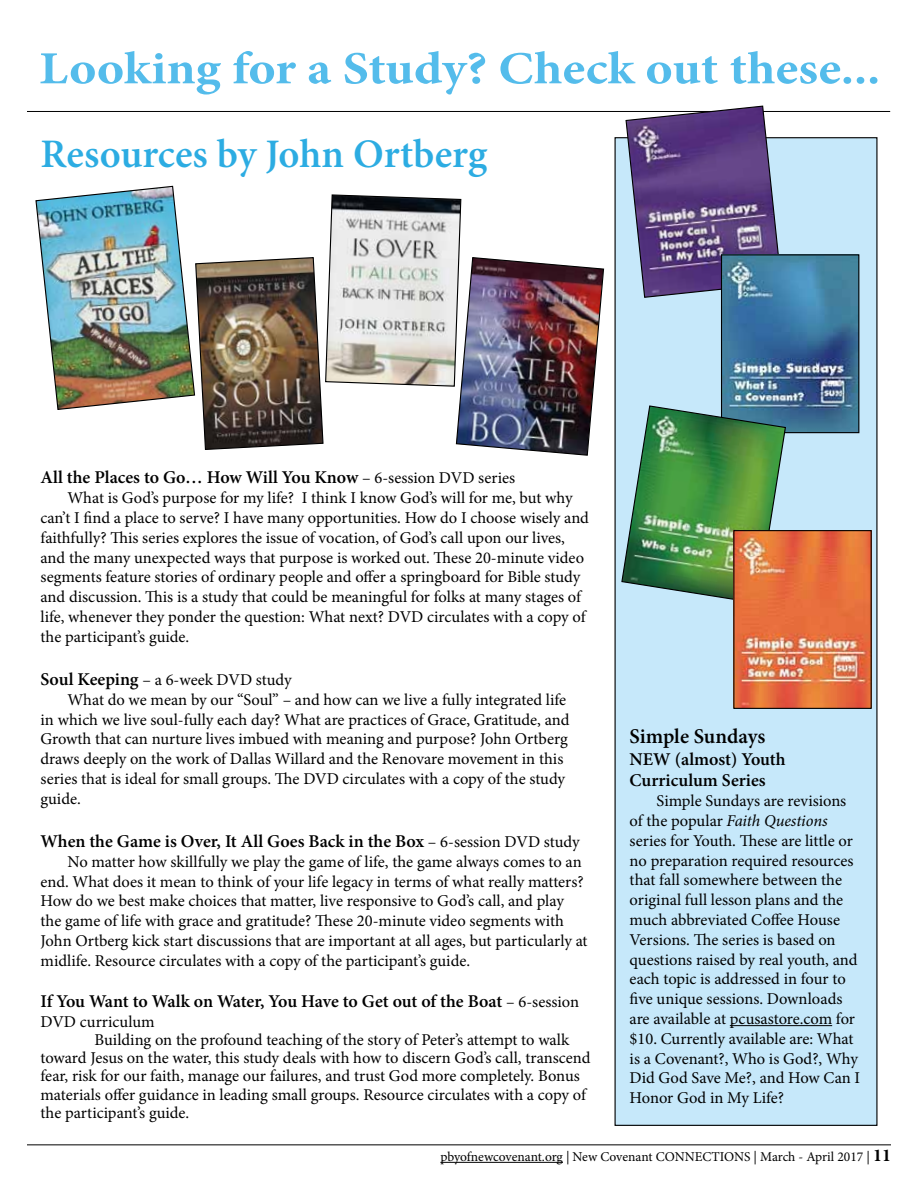
<style>
.page{position:relative;width:918px;height:1188px;background:#fff}
.page>*{position:absolute;margin:0;border:0;box-sizing:border-box;transform-origin:0 0}
.t1{font:600 40.5px "Minion Pro";color:#2cace2}
.t2{font:600 21px "Minion Pro";letter-spacing:-.005em;color:#000}
.t3{font:600 18px/21.6px "Minion Pro";color:#000}
.t4{font:16.5px/19.8px "Minion Pro";letter-spacing:-.005em;color:#000}
.t5{font:13.5px "Minion Pro";letter-spacing:-.005em;color:#000}
.s1{font-weight:400;font-size:16.5px}
.s2{font-weight:600;font-size:18px}
.s3{font-style:italic}
.s4{font-weight:700;font-size:18px}
</style>
<div class="page">
<div style="left:615px;top:138px;width:262px;height:987px;background:#c6e8fa"></div>
<hr style="left:27px;top:111px;width:863px;height:1px;background:#000">
<hr style="left:27px;top:1144px;width:864px;height:1px;background:#000">
<hr style="left:440px;top:1162px;width:123px;height:1px;background:#000">
<svg style="left:41px;top:51px;width:836px;height:44px"></svg>
<svg style="left:625px;top:105px;width:157px;height:193px"></svg>
<img style="left:723px;top:256px;width:134px;height:175px">
<div style="left:721px;top:254px;width:138px;height:179px;border:1px solid #000"></div>
<img style="left:621px;top:405px;width:166px;height:195px">
<img style="left:735px;top:532px;width:135px;height:175px">
<div style="left:733px;top:530px;width:139px;height:179px;border:1px solid #000"></div>
<img style="left:35px;top:185px;width:570px;height:271px">
<hr style="left:730px;top:1025px;width:102px;height:1px;background:#000">
<h1 class="t1" style="left:41px;top:126px;width:449px">Resources by John Ortberg</h1>
<p class="t3" style="left:41px;top:467px;width:476px">All the Places to Go… How Will You Know <span class="s1">– 6-session DVD series</span></p>
<p class="t4" style="left:40px;top:488px;width:550px;text-indent:27px">What is God’s purpose for my life? I think I know God’s will for me, but why can’t I find a place to serve? I have many opportunities. How do I choose wisely and faithfully? This series explores the issue of vocation, of God’s call upon our lives, and the many unexpected ways that purpose is worked out. These 20-minute video segments feature stories of ordinary people and offer a springboard for Bible study and discussion. This is a study that could be meaningful for folks at many stages of life, whenever they ponder the question: What next? DVD circulates with a copy of the participant’s guide.</p>
<p class="t4" style="left:41px;top:670px;width:253px"><span class="s2">Soul Keeping</span> – a 6-week DVD study</p>
<p class="t4" style="left:67px;top:690px;width:500px">What do we mean by our “Soul” – and how can we live a fully integrated life</p>
<p class="t4" style="left:40px;top:709px;width:530px">in which we live soul-fully each day? What are practices of Grace, Gratitude, and</p>
<p class="t4" style="left:40px;top:729px;width:529px">Growth that can nurture lives imbued with meaning and purpose? John Ortberg</p>
<p class="t4" style="left:40px;top:749px;width:524px">draws deeply on the work of Dallas Willard and the Renovare movement in this</p>
<p class="t4" style="left:40px;top:769px;width:527px">series that is ideal for small groups. The DVD circulates with a copy of the study</p>
<p class="t4" style="left:40px;top:789px;width:42px">guide.</p>
<p class="t3" style="left:41px;top:830px;width:541px">When the Game is Over, It All Goes Back in the Box <span class="s1">– 6-session DVD study</span></p>
<p class="t4" style="left:41px;top:852px;width:549px;text-indent:27px">No matter how skillfully we play the game of life, the game always comes to an end. What does it mean to think of your life legacy in terms of what really matters?<br>How do we best make choices that matter, live responsive to God’s call, and play the game of life with grace and gratitude? These 20-minute video segments with John Ortberg kick start discussions that are important at all ages, but particularly at midlife. Resource circulates with a copy of the participant’s guide.</p>
<p class="t3" style="left:41px;top:990px;width:540px">If You Want to Walk on Water, You Have to Get out of the Boat <span class="s1">– 6-session</span></p>
<p class="t4" style="left:41px;top:1012px;width:116px">DVD curriculum</p>
<p class="t4" style="left:95px;top:1030px;width:477px">Building on the profound teaching of the story of Peter’s attempt to walk</p>
<p class="t4" style="left:41px;top:1048px;width:552px">toward Jesus on the water, this study deals with how to discern God’s call, transcend</p>
<p class="t4" style="left:41px;top:1066px;width:541px">fear, risk for our faith, manage our failures, and trust God more completely. Bonus</p>
<p class="t4" style="left:41px;top:1084px;width:547px">materials offer guidance in leading small groups. Resource circulates with a copy of</p>
<p class="t4" style="left:41px;top:1103px;width:150px">the participant’s guide.</p>
<p class="t2" style="left:630px;top:722px;width:137px">Simple Sundays</p>
<p class="t3" style="left:630px;top:748px;width:157px">NEW (almost) Youth<br>Curriculum Series</p>
<p class="t4" style="left:630px;top:791px;width:232px;text-indent:27px">Simple Sundays are revisions of the popular <span class="s3">Faith Questions </span>series for Youth. These are little or no preparation required resources that fall somewhere between the original full lesson plans and the much abbreviated Coffee House<br>Versions. The series is based on questions raised by real youth, and each topic is addressed in four to five unique sessions. Downloads are available at pcusastore.com for $10. Currently available are: What is a Covenant?, Who is God?, Why<br>Did God Save Me?, and How Can I<br>Honor God in My Life?</p>
<p class="t5" style="left:440px;top:1148px;width:452px">pbyofnewcovenant.org | New Covenant CONNECTIONS | March - April 2017 | <span class="s4">11</span></p>
</div>
